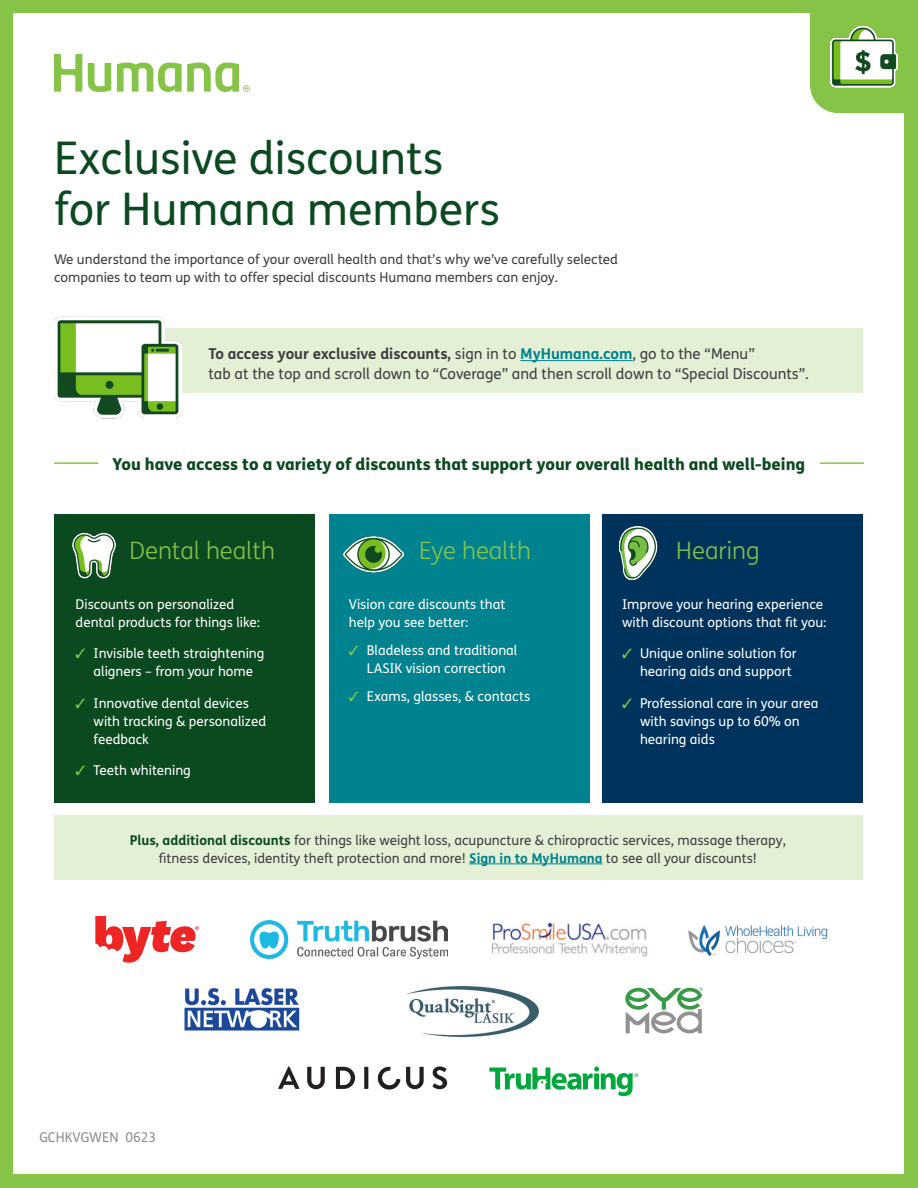
<style>
.page{position:relative;width:918px;height:1188px;background:#85c447}
.page>*{position:absolute;margin:0;border:0;box-sizing:border-box;transform-origin:0 0}
.t1{font:45px/51px "FS Humana";color:#0b4920}
.t2{font:300 24px "FS Humana";color:#85c447}
.t3{font:800 16.5px "FS Humana";color:#0b4920}
.t4{font:15px/19.5px "FS Humana";color:#3e3e3f}
.t5{font:13.5px/18px "FS Humana";color:#fff}
.t6{font:13.5px/18px "FS Humana";color:#3e3e3f}
.t7{font:13.5px "FS Humana";color:#8b8d90}
.s1{font-weight:700}
.s2{font-weight:700;color:#00838f}
.s3{color:#85c447}
.s4{font-weight:700;color:#0b4920}
</style>
<div class="page">
<div style="left:14px;top:14px;width:890px;height:1160px;background:#fff"></div>
<div style="left:810px;top:14px;width:94px;height:99px;background:#85c447"></div>
<img style="left:830px;top:23px;width:68px;height:67px">
<svg style="left:54px;top:54px;width:196px;height:38px"></svg>
<hr style="left:54px;top:462px;width:44px;height:2px;background:#85c447">
<hr style="left:820px;top:462px;width:44px;height:2px;background:#85c447">
<div style="left:55px;top:816px;width:808px;height:64px;background:#e3f0d5"></div>
<div style="left:54px;top:514px;width:261px;height:288px;background:#0b4920"></div>
<div style="left:329px;top:514px;width:261px;height:288px;background:#00838f"></div>
<div style="left:602px;top:514px;width:261px;height:288px;background:#00335b"></div>
<img style="left:344px;top:536px;width:60px;height:37px">
<img style="left:72px;top:532px;width:44px;height:47px">
<img style="left:618px;top:527px;width:40px;height:53px">
<hr style="left:469px;top:864px;width:134px;height:1px;background:#00838f">
<div style="left:55px;top:329px;width:808px;height:64px;background:#e3f0d5"></div>
<img style="left:54px;top:316px;width:127px;height:103px">
<hr style="left:520px;top:360px;width:112px;height:1px;background:#00838f">
<img style="left:184px;top:988px;width:116px;height:43px">
<img style="left:406px;top:986px;width:133px;height:52px">
<svg style="left:625px;top:987px;width:78px;height:46px"></svg>
<svg style="left:95px;top:916px;width:104px;height:47px"></svg>
<img style="left:491px;top:922px;width:157px;height:35px">
<img style="left:251px;top:920px;width:196px;height:38px">
<img style="left:688px;top:925px;width:140px;height:31px">
<svg style="left:278px;top:1066px;width:21px;height:23px"></svg>
<svg style="left:307px;top:1067px;width:18px;height:22px"></svg>
<svg style="left:336px;top:1067px;width:19px;height:22px"></svg>
<svg style="left:364px;top:1067px;width:4px;height:22px"></svg>
<svg style="left:377px;top:1067px;width:23px;height:23px"></svg>
<svg style="left:406px;top:1067px;width:18px;height:22px"></svg>
<svg style="left:433px;top:1066px;width:14px;height:23px"></svg>
<svg style="left:489px;top:1066px;width:149px;height:30px"></svg>
<h1 class="t1" style="left:54px;top:132px;width:448px">Exclusive discounts for Humana members</h1>
<p class="t6" style="left:54px;top:250px;width:566px">We understand the importance of your overall health and that’s why we’ve carefully selected companies to team up with to offer special discounts Humana members can enjoy.</p>
<p class="t4" style="left:208px;top:344px;width:602px"><span class="s1">To access your exclusive discounts,</span> sign in to <span class="s2">MyHumana.com</span>, go to the “Menu”<br>tab at the top and scroll down to “Coverage” and then scroll down to “Special Discounts”.</p>
<p class="t3" style="left:113px;top:451px;width:694px">You have access to a variety of discounts that support your overall health and well-being</p>
<h2 class="t2" style="left:130px;top:534px;width:147px">Dental health</h2>
<h2 class="t2" style="left:419px;top:534px;width:114px">Eye health</h2>
<h2 class="t2" style="left:676px;top:534px;width:85px">Hearing</h2>
<p class="t5" style="left:76px;top:595px;width:186px">Discounts on personalized dental products for things like:</p>
<p class="t5" style="left:76px;top:644px;width:190px;text-align:center"><span class="s3">✓</span> Invisible teeth straightening aligners – from your home</p>
<p class="t5" style="left:94px;top:694px;width:174px;text-indent:-18px"><span class="s3">✓</span> Innovative dental devices with tracking &amp; personalized feedback</p>
<p class="t5" style="left:76px;top:761px;width:117px"><span class="s3">✓</span> Teeth whitening</p>
<p class="t5" style="left:349px;top:595px;width:158px">Vision care discounts that help you see better:</p>
<p class="t5" style="left:349px;top:641px;width:170px;text-align:center"><span class="s3">✓</span> Bladeless and traditional<br>LASIK vision correction</p>
<p class="t5" style="left:349px;top:687px;width:183px"><span class="s3">✓</span> Exams, glasses, &amp; contacts</p>
<p class="t5" style="left:622px;top:595px;width:206px">Improve your hearing experience with discount options that fit you:</p>
<p class="t5" style="left:640px;top:644px;width:158px;text-indent:-18px"><span class="s3">✓</span> Unique online solution for hearing aids and support</p>
<p class="t5" style="left:640px;top:694px;width:180px;text-indent:-18px"><span class="s3">✓</span> Professional care in your area with savings up to 60% on hearing aids</p>
<p class="t6" style="left:130px;top:831px;width:658px;text-align:center"><span class="s4">Plus, additional discounts</span> for things like weight loss, acupuncture &amp; chiropractic services, massage therapy, fitness devices, identity theft protection and more! <span class="s2">Sign in to MyHumana</span> to see all your discounts!</p>
<p class="t7" style="left:39px;top:1128px;width:118px">GCHKVGWEN 0623</p>
</div>
